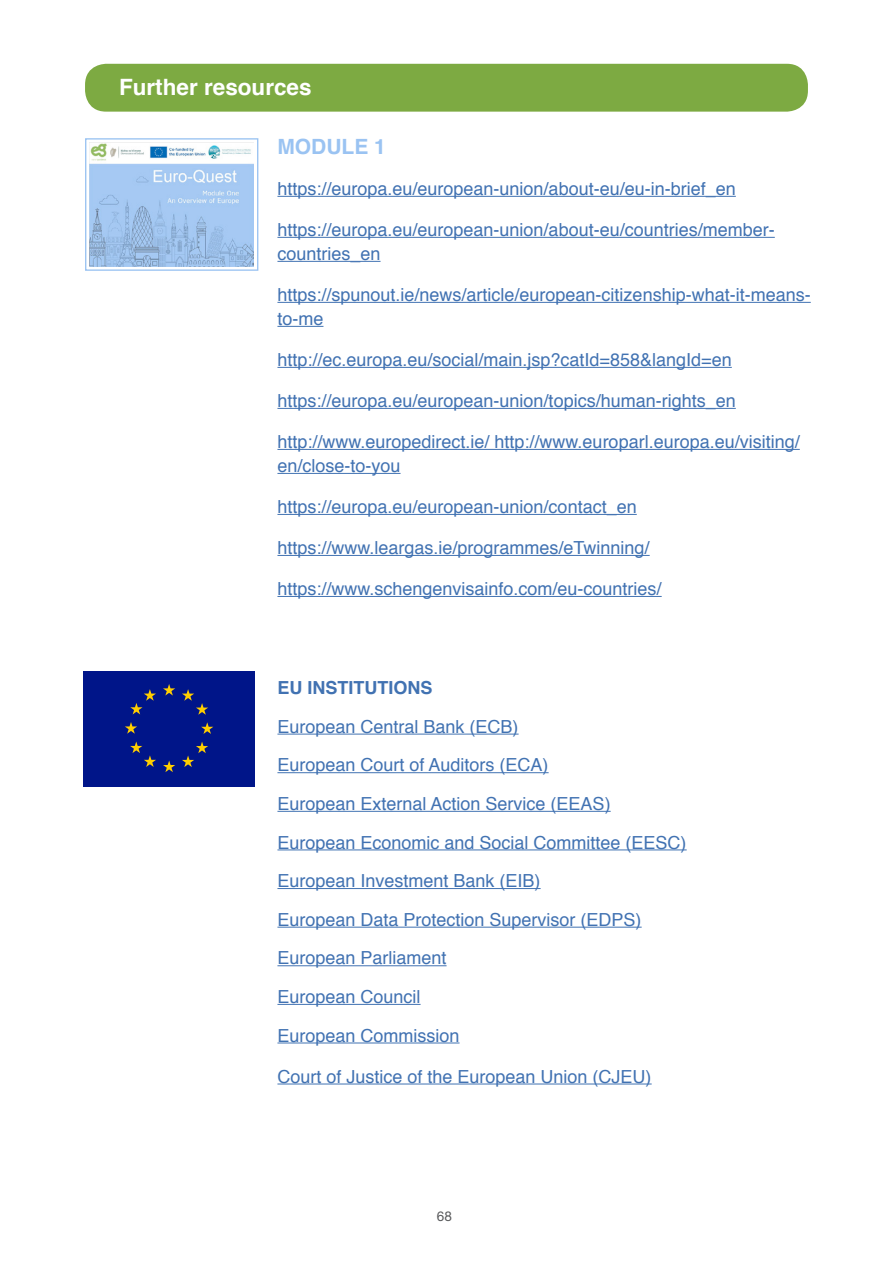
<style>
.page{position:relative;width:893px;height:1263px;background:#fff}
.page>*{position:absolute;margin:0;border:0;box-sizing:border-box;transform-origin:0 0}
.t1{font:700 22.5px "Helvetica";color:#fff}
.t2{font:700 21px "Helvetica";color:#9ac3f2}
.t3{font:18px/38.5px "Helvetica";color:#4172b2}
.t4{font:700 18px "Helvetica";color:#4172b2}
.t5{font:13.5px "Helvetica Neue";color:#58595b}
</style>
<div class="page">
<hr style="left:277px;top:196px;width:459px;height:1px;background:#4172b2">
<hr style="left:277px;top:237px;width:498px;height:1px;background:#4172b2">
<hr style="left:277px;top:261px;width:104px;height:1px;background:#4172b2">
<hr style="left:277px;top:302px;width:534px;height:1px;background:#4172b2">
<hr style="left:277px;top:326px;width:46px;height:1px;background:#4172b2">
<hr style="left:277px;top:367px;width:455px;height:1px;background:#4172b2">
<hr style="left:277px;top:408px;width:459px;height:1px;background:#4172b2">
<hr style="left:277px;top:449px;width:523px;height:1px;background:#4172b2">
<hr style="left:277px;top:473px;width:124px;height:1px;background:#4172b2">
<hr style="left:277px;top:514px;width:360px;height:1px;background:#4172b2">
<hr style="left:277px;top:555px;width:373px;height:1px;background:#4172b2">
<hr style="left:277px;top:596px;width:385px;height:1px;background:#4172b2">
<hr style="left:277px;top:734px;width:242px;height:1px;background:#4172b2">
<hr style="left:277px;top:772px;width:272px;height:1px;background:#4172b2">
<hr style="left:277px;top:811px;width:334px;height:1px;background:#4172b2">
<hr style="left:277px;top:849px;width:410px;height:1px;background:#4172b2">
<hr style="left:277px;top:888px;width:264px;height:1px;background:#4172b2">
<hr style="left:277px;top:927px;width:365px;height:1px;background:#4172b2">
<hr style="left:277px;top:965px;width:170px;height:1px;background:#4172b2">
<hr style="left:277px;top:1004px;width:144px;height:1px;background:#4172b2">
<hr style="left:277px;top:1042px;width:183px;height:1px;background:#4172b2">
<hr style="left:277px;top:1083px;width:375px;height:1px;background:#4172b2">
<div style="left:85px;top:64px;width:723px;height:48px;background:#7daa42;border-radius:21px"></div>
<div style="left:83px;top:671px;width:172px;height:115px;background:#001589"></div>
<svg style="left:130px;top:689px;width:26px;height:25px"></svg>
<svg style="left:163px;top:684px;width:12px;height:11px"></svg>
<svg style="left:182px;top:689px;width:26px;height:26px"></svg>
<svg style="left:201px;top:722px;width:12px;height:12px"></svg>
<svg style="left:182px;top:742px;width:26px;height:25px"></svg>
<svg style="left:163px;top:760px;width:12px;height:12px"></svg>
<svg style="left:130px;top:741px;width:26px;height:26px"></svg>
<svg style="left:125px;top:722px;width:12px;height:12px"></svg>
<div style="left:86px;top:139px;width:172px;height:131px;background:linear-gradient(to right,#fff,#fff)"></div>
<img style="left:89px;top:143px;width:165px;height:123px">
<div style="left:85px;top:138px;width:173px;height:133px;border:1px solid #9ac3f2"></div>
<p class="t1" style="left:119px;top:69px;width:194px">Further resources</p>
<p class="t2" style="left:277px;top:130px;width:110px">MODULE 1</p>
<p class="t3" style="left:277px;top:170px;width:460px">https://europa.eu/european-union/about-eu/eu-in-brief_en</p>
<p class="t3" style="left:277px;top:218px;width:499px;line-height:24px">https://europa.eu/european-union/about-eu/countries/member&shy;countries_en</p>
<p class="t3" style="left:277px;top:283px;width:535px;line-height:24px">https://spunout.ie/news/article/european-citizenship-what-it-means&shy;to-me</p>
<p class="t3" style="left:277px;top:341px;width:456px">http://ec.europa.eu/social/main.jsp?catId=858&amp;langId=en</p>
<p class="t3" style="left:277px;top:382px;width:460px">https://europa.eu/european-union/topics/human-rights_en</p>
<p class="t3" style="left:277px;top:430px;width:524px;line-height:24px">http://www.europedirect.ie/ http://www.europarl.europa.eu/visiting/ en/close-to-you</p>
<p class="t3" style="left:277px;top:488px;width:361px">https://europa.eu/european-union/contact_en</p>
<p class="t3" style="left:277px;top:529px;width:374px">https://www.leargas.ie/programmes/eTwinning/</p>
<p class="t3" style="left:277px;top:570px;width:386px">https://www.schengenvisainfo.com/eu-countries/</p>
<p class="t4" style="left:277px;top:673px;width:157px">EU INSTITUTIONS</p>
<p class="t3" style="left:277px;top:708px;width:411px">European Central Bank (ECB)<br>European Court of Auditors (ECA)<br>European External Action Service (EEAS)<br>European Economic and Social Committee (EESC)<br>European Investment Bank (EIB)<br>European Data Protection Supervisor (EDPS)<br>European Parliament<br>European Council<br>European Commission</p>
<p class="t3" style="left:277px;top:1057px;width:376px">Court of Justice of the European Union (CJEU)</p>
<p class="t5" style="left:437px;top:1207px;width:17px">68</p>
</div>
